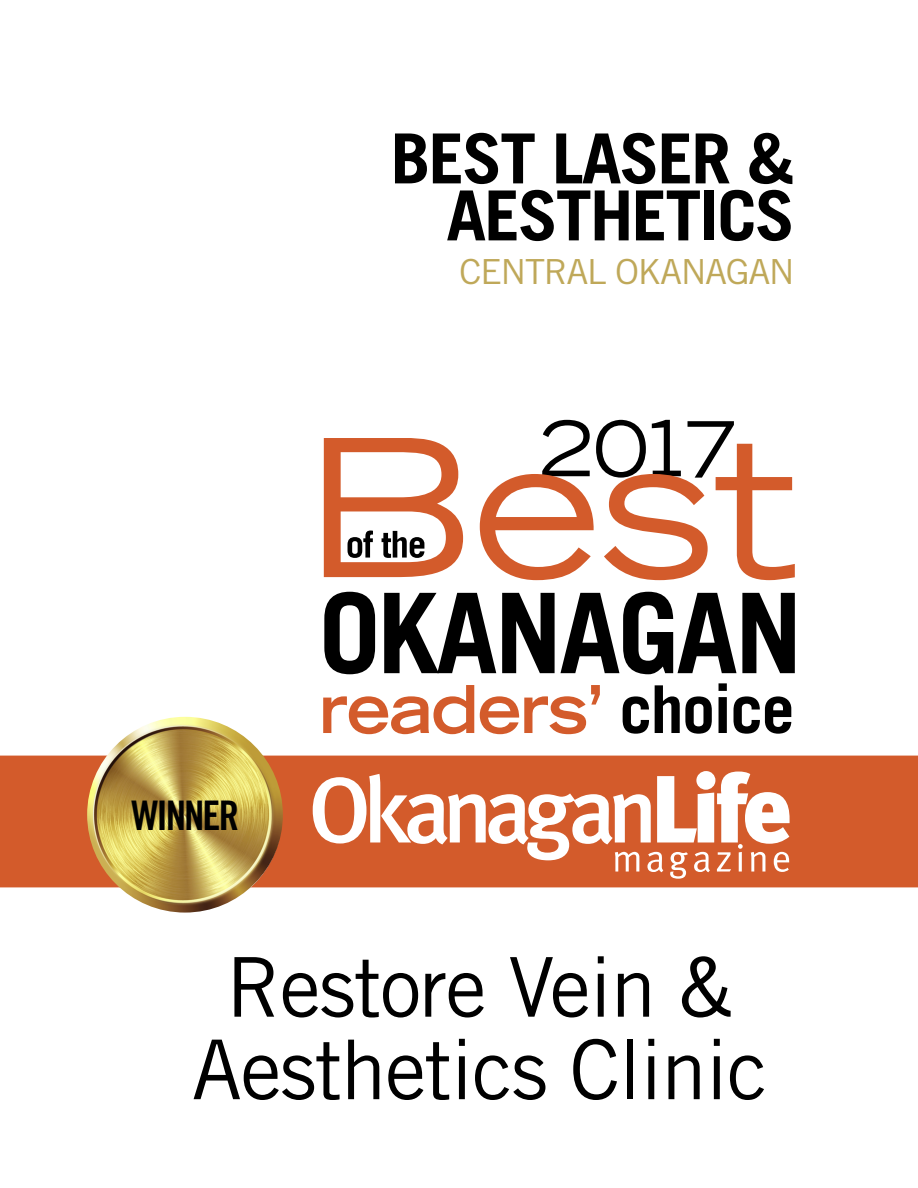
<style>
.page{position:relative;width:918px;height:1188px;background:#fff}
.page>*{position:absolute;margin:0;border:0;box-sizing:border-box;transform-origin:0 0}
.t1{font:82.5px/82.5px "Trade Gothic LT Std";letter-spacing:-.02em;color:#000;text-align:center}
.t2{font:expanded 75.75px "Trade Gothic LT Std";color:#000}
.t3{font:700 69.15px/57px "Trade Gothic LT Std";letter-spacing:-.03em;color:#000;text-align:right;scale:1.04 1}
.t4{font:40.8px "Trade Gothic Bold Cond Twenty";letter-spacing:-.05em;color:#000}
.t5{font:34.5px "Trade Gothic LT Std";letter-spacing:-.04em;color:#bfa859;scale:1.04 1}
</style>
<div class="page">
<div style="left:0;top:756px;width:918px;height:131px;background:#d35b2b"></div>
<svg style="left:91px;top:722px;width:190px;height:186px"></svg>
<svg style="left:324px;top:438px;width:471px;height:142px"></svg>
<svg style="left:313px;top:771px;width:477px;height:108px"></svg>
<svg style="left:348px;top:531px;width:25px;height:27px"></svg>
<svg style="left:382px;top:531px;width:42px;height:27px"></svg>
<svg style="left:324px;top:592px;width:51px;height:82px"></svg>
<svg style="left:384px;top:593px;width:112px;height:80px"></svg>
<svg style="left:502px;top:592px;width:293px;height:82px"></svg>
<svg style="left:323px;top:685px;width:151px;height:49px"></svg>
<svg style="left:480px;top:685px;width:120px;height:49px"></svg>
<svg style="left:623px;top:696px;width:26px;height:38px"></svg>
<svg style="left:655px;top:685px;width:57px;height:49px"></svg>
<svg style="left:719px;top:683px;width:8px;height:50px"></svg>
<svg style="left:734px;top:696px;width:57px;height:38px"></svg>
<img style="left:87px;top:717px;width:196px;height:196px;border-radius:98px">
<p class="t3" style="left:391px;top:129px;width:390px">BEST LASER &amp;<br>AESTHETICS</p>
<p class="t5" style="left:460px;top:250px;width:324px">CENTRAL OKANAGAN</p>
<p class="t4" style="left:131px;top:790px;width:109px">WINNER</p>
<p class="t2" style="left:539px;top:399px;width:200px">2017</p>
<p class="t1" style="left:192px;top:945px;width:578px">Restore Vein &amp;<br>Aesthetics Clinic</p>
</div>
